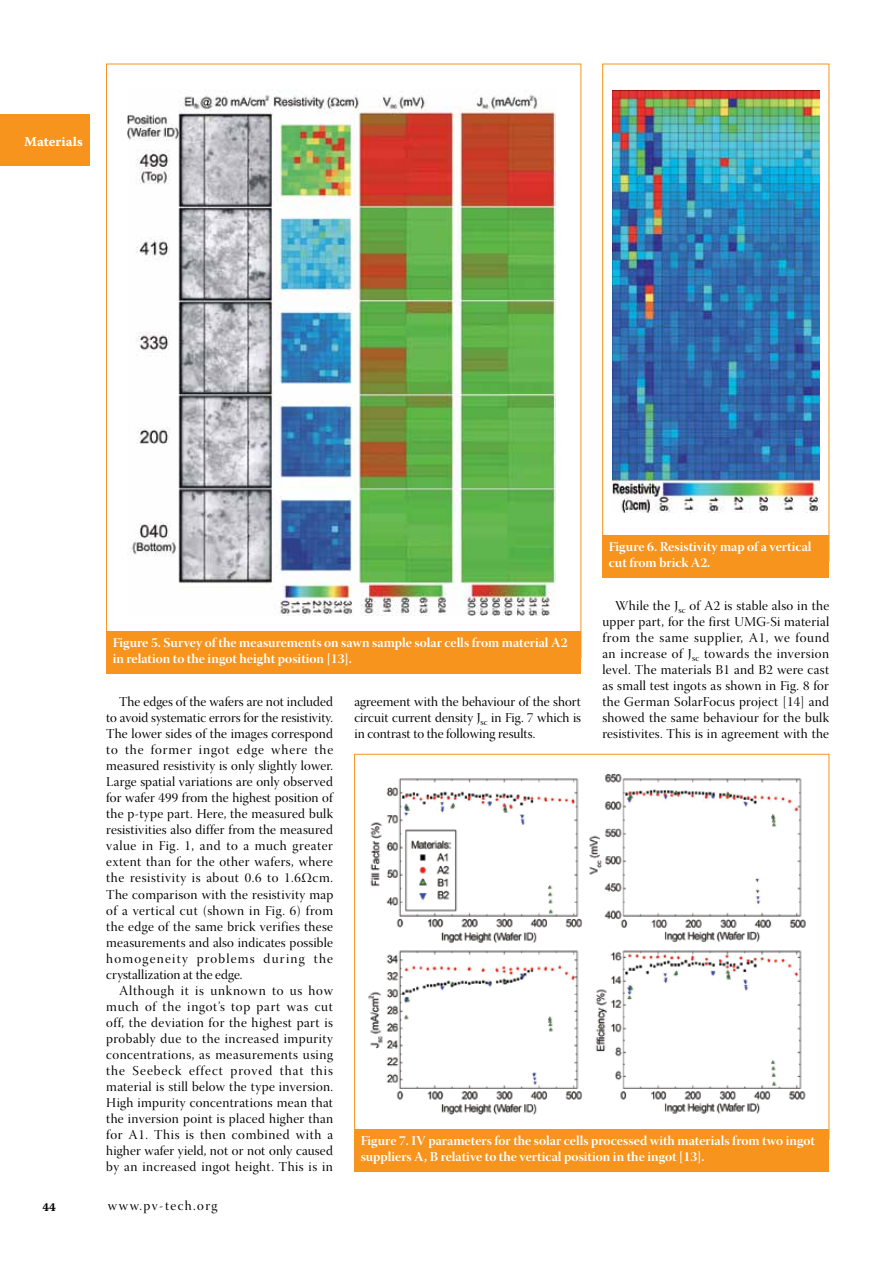
<style>
.page{position:relative;width:893px;height:1263px;background:#fff}
.page>*{position:absolute;margin:0;border:0;box-sizing:border-box;transform-origin:0 0}
.t1{font:13.5px/16px "Warnock Pro Disp";letter-spacing:.015em;color:#000;text-align:justify}
.t2{font:13.5px/15.8px "Warnock Pro Bold Disp";color:#fff}
.t3{font:13.5px "Warnock Pro Disp";letter-spacing:.1em;color:#000}
.t4{font:13.5px "Warnock Pro Bold Capt";letter-spacing:.005em;color:#fff}
.t5{font:12px "Warnock Pro Bold Capt";color:#000}
</style>
<div class="page">
<div style="left:0;top:115px;width:89px;height:51px;background:#f7941e"></div>
<img style="left:127px;top:90px;width:429px;height:525px">
<div style="left:106px;top:631px;width:475px;height:43px;background:#f7941e"></div>
<img style="left:612px;top:90px;width:207px;height:422px">
<div style="left:602px;top:64px;width:227px;height:497px;border:1px solid #f7941e"></div>
<div style="left:602px;top:535px;width:227px;height:42px;background:#f7941e"></div>
<img style="left:368px;top:774px;width:438px;height:341px">
<div style="left:354px;top:1129px;width:475px;height:42px;background:#f7941e"></div>
<p class="t4" style="left:24px;top:134px;width:60px">Materials</p>
<p class="t2" style="left:609px;top:538px;width:204px">Figure 6. Resistivity map of a vertical cut from brick A2.</p>
<p class="t1" style="left:602px;top:599px;width:228px;text-indent:13px">While the J<sub>sc</sub> of A2 is stable also in the upper part, for the first UMG-Si material from the same supplier, A1, we found an increase of J<sub>sc</sub> towards the inversion level. The materials B1 and B2 were cast as small test ingots as shown in Fig. 8 for the German SolarFocus project [14] and showed the same behaviour for the bulk resistivites. This is in agreement with the</p>
<p class="t2" style="left:113px;top:635px;width:456px">Figure 5. Survey of the measurements on sawn sample solar cells from material A2 in relation to the ingot height position [13].</p>
<p class="t1" style="left:106px;top:695px;width:228px;text-indent:13px">The edges of the wafers are not included to avoid systematic errors for the resistivity.<br>The lower sides of the images correspond to the former ingot edge where the measured resistivity is only slightly lower.<br>Large spatial variations are only observed for wafer 499 from the highest position of the p-type part. Here, the measured bulk resistivities also differ from the measured value in Fig. 1, and to a much greater extent than for the other wafers, where the resistivity is about 0.6 to 1.6Ωcm.<br>The comparison with the resistivity map of a vertical cut (shown in Fig. 6) from the edge of the same brick verifies these measurements and also indicates possible homogeneity problems during the crystallization at the edge.</p>
<p class="t1" style="left:106px;top:984px;width:228px;text-indent:13px">Although it is unknown to us how much of the ingot’s top part was cut off, the deviation for the highest part is probably due to the increased impurity concentrations, as measurements using the Seebeck effect proved that this material is still below the type inversion.<br>High impurity concentrations mean that the inversion point is placed higher than for A1. This is then combined with a higher wafer yield, not or not only caused by an increased ingot height. This is in</p>
<p class="t1" style="left:354px;top:695px;width:228px">agreement with the behaviour of the short circuit current density J<sub>sc</sub> in Fig. 7 which is in contrast to the following results.</p>
<p class="t2" style="left:361px;top:1132px;width:456px">Figure 7. IV parameters for the solar cells processed with materials from two ingot suppliers A, B relative to the vertical position in the ingot [13].</p>
<p class="t5" style="left:43px;top:1200px;width:15px">44</p>
<p class="t3" style="left:108px;top:1198px;width:111px">www.pv-tech.org</p>
</div>
